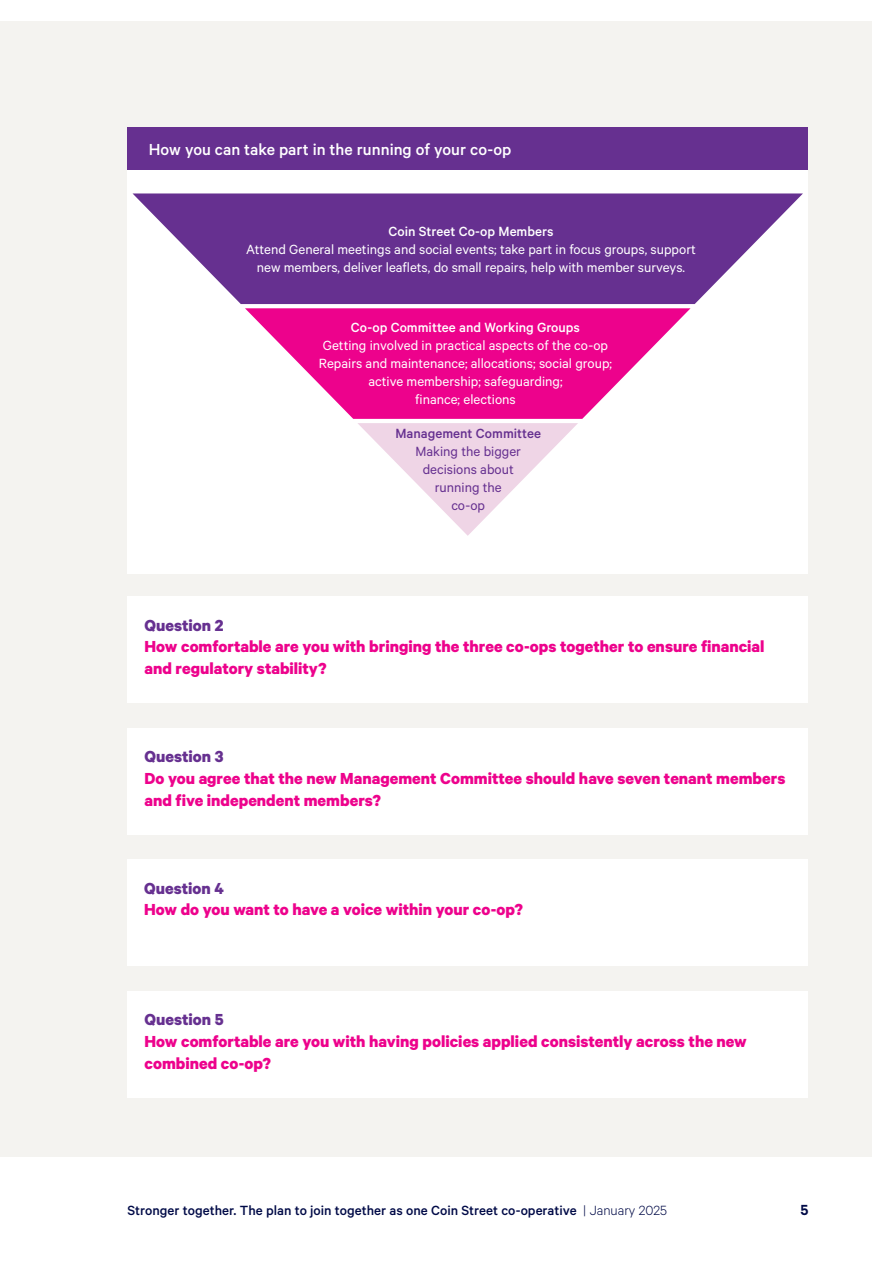
<style>
.page{position:relative;width:893px;height:1263px;background:#fff}
.page>*{position:absolute;margin:0;border:0;box-sizing:border-box;transform-origin:0 0}
.t1{font:700 18px/21.6px "Calibre";color:#ed028c}
.Figure_Titles{font:500 18px "Calibre";color:#fff}
.t2{font:700 18px "Calibre";color:#663090}
.t3{font:600 16.5px "Calibre";color:#000a47}
.Body{font:15px/18px "Calibre";color:#fff;text-align:center}
.t4{font:500 15px "Calibre";color:#000a47}
.Body-2{font:500 15px "Calibre";color:#fff}
.Body-3{font:15px "Calibre";color:#663090}
.Body-4{font:500 15px "Calibre";color:#663090}
.s1{font-weight:300}
</style>
<div class="page">
<div style="left:0;top:21px;width:872px;height:1136px;background:#f4f3f0"></div>
<div style="left:128px;top:596px;width:680px;height:107px;background:#fff"></div>
<div style="left:128px;top:728px;width:680px;height:106px;background:#fff"></div>
<div style="left:127px;top:859px;width:681px;height:107px;background:#fff"></div>
<div style="left:128px;top:991px;width:680px;height:106px;background:#fff"></div>
<div style="left:128px;top:128px;width:680px;height:446px;background:#fff"></div>
<svg style="left:133px;top:193px;width:670px;height:111px;fill:#663090"></svg>
<svg style="left:245px;top:308px;width:445px;height:111px;fill:#ed028c"></svg>
<svg style="left:358px;top:423px;width:220px;height:113px"></svg>
<div style="left:128px;top:128px;width:680px;height:42px;background:#663090"></div>
<p class="Figure_Titles" style="left:149px;top:139px;width:364px">How you can take part in the running of your co-op</p>
<p class="Body-2" style="left:388px;top:222px;width:167px">Coin Street Co-op Members</p>
<p class="Body" style="left:246px;top:239px;width:451px">Attend General meetings and social events; take part in focus groups, support new members, deliver leaflets, do small repairs, help with member surveys.</p>
<p class="Body-2" style="left:351px;top:319px;width:231px">Co-op Committee and Working Groups</p>
<p class="Body" style="left:323px;top:336px;width:287px">Getting involved in practical aspects of the co-op</p>
<p class="Body" style="left:319px;top:354px;width:295px">Repairs and maintenance; allocations; social group; active membership; safeguarding;<br>finance; elections</p>
<p class="Body-4" style="left:395px;top:425px;width:147px">Management Committee</p>
<p class="Body-3" style="left:415px;top:443px;width:107px">Making the bigger</p>
<p class="Body-3" style="left:423px;top:461px;width:93px">decisions about</p>
<p class="Body-3" style="left:435px;top:479px;width:69px">running the</p>
<p class="Body-3" style="left:451px;top:497px;width:35px">co-op</p>
<p class="t2" style="left:145px;top:614px;width:81px">Question 2</p>
<p class="t1" style="left:145px;top:635px;width:621px">How comfortable are you with bringing the three co-ops together to ensure financial and regulatory stability?</p>
<p class="t2" style="left:145px;top:746px;width:81px">Question 3</p>
<p class="t1" style="left:145px;top:767px;width:642px">Do you agree that the new Management Committee should have seven tenant members and five independent members?</p>
<p class="t2" style="left:144px;top:877px;width:81px">Question 4</p>
<p class="t1" style="left:144px;top:898px;width:380px">How do you want to have a voice within your co-op?</p>
<p class="t2" style="left:145px;top:1009px;width:81px">Question 5</p>
<p class="t1" style="left:145px;top:1030px;width:604px">How comfortable are you with having policies applied consistently across the new combined co-op?</p>
<p class="t4" style="left:128px;top:1201px;width:541px">Stronger together. The plan to join together as one Coin Street co-operative <span class="s1">| January 2025</span></p>
<p class="t3" style="left:800px;top:1200px;width:10px">5</p>
</div>
